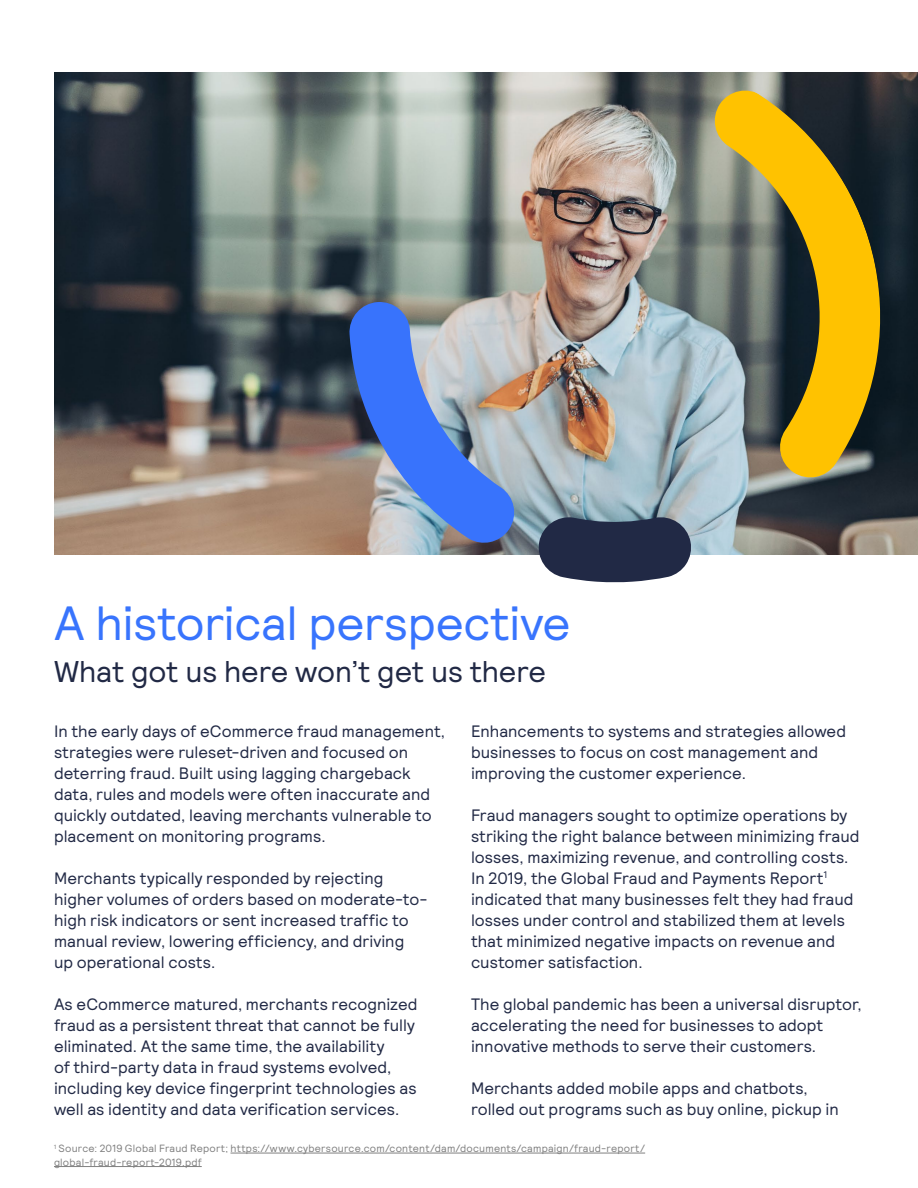
<style>
.page{position:relative;width:918px;height:1188px;background:#fff}
.page>*{position:absolute;margin:0;border:0;box-sizing:border-box;transform-origin:0 0}
.t1{font:48px "Relative Pro";letter-spacing:-.005em;color:#3874fd}
.t2{font:30px "Relative Pro";letter-spacing:-.005em;color:#212945}
.body{font:16.5px/21px "Relative Pro";color:#212945}
.Citation{font:10.5px/13.5px "Relative Pro";letter-spacing:.02em;color:#808080}
</style>
<div class="page">
<img style="left:54px;top:72px;width:864px;height:483px">
<hr style="left:230px;top:1153px;width:415px;height:1px;background:#808080">
<hr style="left:54px;top:1166px;width:148px;height:1px;background:#808080">
<svg style="left:348px;top:301px;width:170px;height:243px;background:#7b92c6"></svg>
<svg style="left:711px;top:86px;width:178px;height:392px;background:#8d7e3b"></svg>
<svg style="left:536px;top:515px;width:156px;height:67px;background:#3e4860"></svg>
<h1 class="t1" style="left:54px;top:596px;width:518px">A historical perspective</h1>
<h2 class="t2" style="left:54px;top:654px;width:494px">What got us here won’t get us there</h2>
<p class="body" style="left:54px;top:720px;width:393px">In the early days of eCommerce fraud management, strategies were ruleset-driven and focused on deterring fraud. Built using lagging chargeback data, rules and models were often inaccurate and quickly outdated, leaving merchants vulnerable to placement on monitoring programs.</p>
<p class="body" style="left:54px;top:867px;width:375px">Merchants typically responded by rejecting higher volumes of orders based on moderate-to&shy;high risk indicators or sent increased traffic to manual review, lowering efficiency, and driving<br>up operational costs.</p>
<p class="body" style="left:54px;top:993px;width:365px">As eCommerce matured, merchants recognized fraud as a persistent threat that cannot be fully eliminated. At the same time, the availability<br>of third-party data in fraud systems evolved, including key device fingerprint technologies as well as identity and data verification services.</p>
<p class="body" style="left:471px;top:720px;width:377px">Enhancements to systems and strategies allowed businesses to focus on cost management and improving the customer experience.</p>
<p class="body" style="left:471px;top:804px;width:390px">Fraud managers sought to optimize operations by striking the right balance between minimizing fraud losses, maximizing revenue, and controlling costs.<br>In 2019, the Global Fraud and Payments Report<sup>1 </sup>indicated that many businesses felt they had fraud losses under control and stabilized them at levels that minimized negative impacts on revenue and customer satisfaction.</p>
<p class="body" style="left:471px;top:993px;width:392px">The global pandemic has been a universal disruptor, accelerating the need for businesses to adopt innovative methods to serve their customers.</p>
<p class="body" style="left:471px;top:1077px;width:369px">Merchants added mobile apps and chatbots, rolled out programs such as buy online, pickup in</p>
<p class="Citation" style="left:54px;top:1142px;width:593px"><sup>1</sup> Source: 2019 Global Fraud Report; https://www.cybersource.com/content/dam/documents/campaign/fraud-report/ global-fraud-report-2019.pdf</p>
</div>
